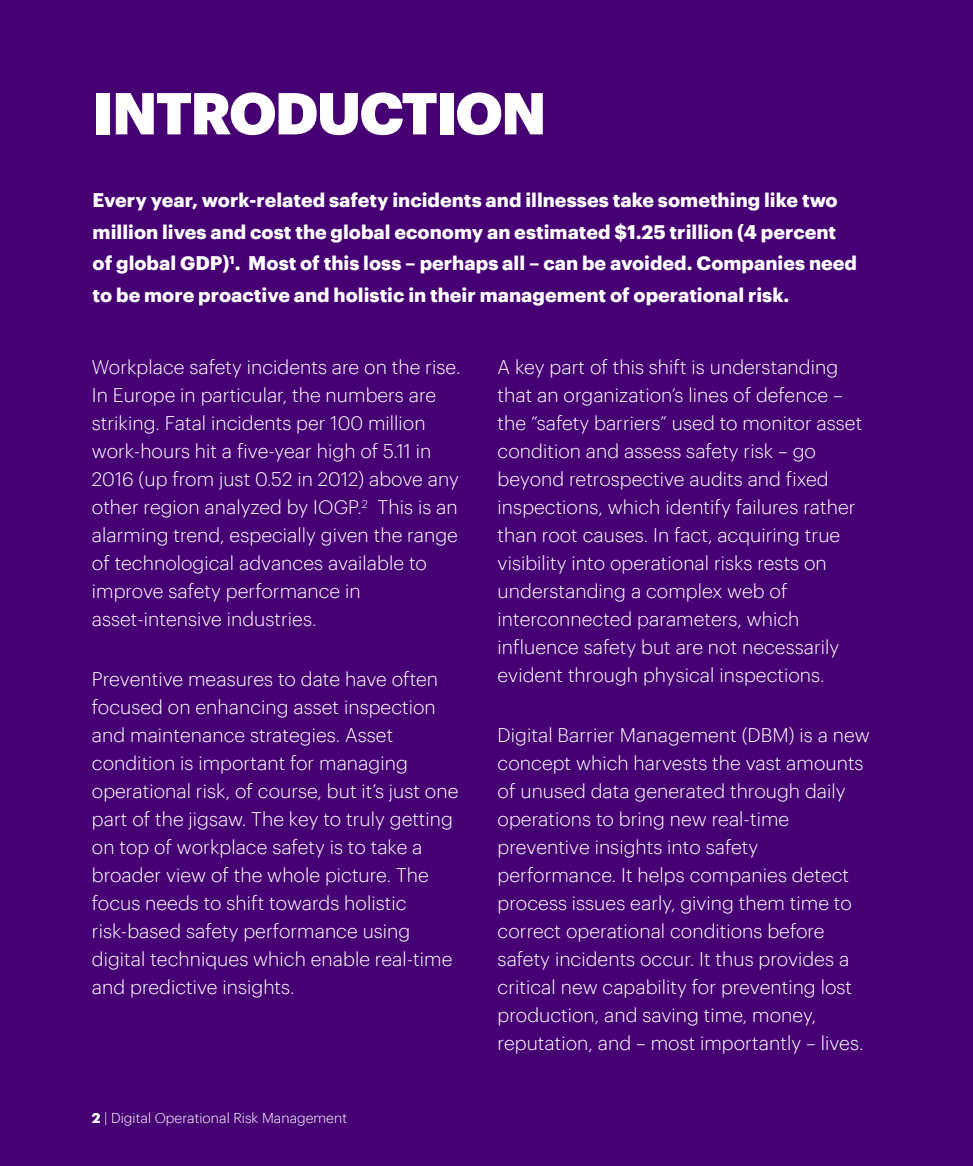
<style>
.page{position:relative;width:973px;height:1166px;background:#fff}
.page>*{position:absolute;margin:0;border:0;box-sizing:border-box;transform-origin:0 0}
.t1{font:900 57.75px "Graphik";letter-spacing:-.03em;color:#fff}
.t2{font:300 19.25px/28px "Graphik";color:#fff}
.t3{font:700 19.25px/31.5px "Graphik";color:#fff}
.t4{font:300 14px "Graphik";color:#fff}
.s1{font-weight:700}
</style>
<div class="page">
<div style="left:0;top:0;width:972px;height:1166px;background:#460073"></div>
<h1 class="t1" style="left:93px;top:68px;width:455px">INTRODUCTION</h1>
<p class="t3" style="left:93px;top:183px;width:765px">Every year, work-related safety incidents and illnesses take something like two million lives and cost the global economy an estimated $1.25 trillion (4 percent of global GDP)<sup>1</sup>. Most of this loss – perhaps all – can be avoided. Companies need to be more proactive and holistic in their management of operational risk.</p>
<p class="t2" style="left:92px;top:351px;width:370px">Workplace safety incidents are on the rise.<br>In Europe in particular, the numbers are striking. Fatal incidents per 100 million work-hours hit a five-year high of 5.11 in 2016 (up from just 0.52 in 2012) above any other region analyzed by IOGP.<sup>2</sup> This is an alarming trend, especially given the range of technological advances available to improve safety performance in asset-intensive industries.</p>
<p class="t2" style="left:92px;top:663px;width:368px">Preventive measures to date have often focused on enhancing asset inspection and maintenance strategies. Asset condition is important for managing operational risk, of course, but it’s just one part of the jigsaw. The key to truly getting on top of workplace safety is to take a broader view of the whole picture. The focus needs to shift towards holistic risk-based safety performance using digital techniques which enable real-time and predictive insights.</p>
<p class="t4" style="left:92px;top:1107px;width:257px"><span class="s1">2</span> | Digital Operational Risk Management</p>
<p class="t2" style="left:497px;top:351px;width:366px">A key part of this shift is understanding that an organization’s lines of defence – the “safety barriers” used to monitor asset condition and assess safety risk – go beyond retrospective audits and fixed inspections, which identify failures rather than root causes. In fact, acquiring true visibility into operational risks rests on understanding a complex web of interconnected parameters, which influence safety but are not necessarily evident through physical inspections.</p>
<p class="t2" style="left:497px;top:719px;width:374px">Digital Barrier Management (DBM) is a new concept which harvests the vast amounts of unused data generated through daily operations to bring new real-time preventive insights into safety performance. It helps companies detect process issues early, giving them time to correct operational conditions before safety incidents occur. It thus provides a critical new capability for preventing lost production, and saving time, money, reputation, and – most importantly – lives.</p>
</div>
